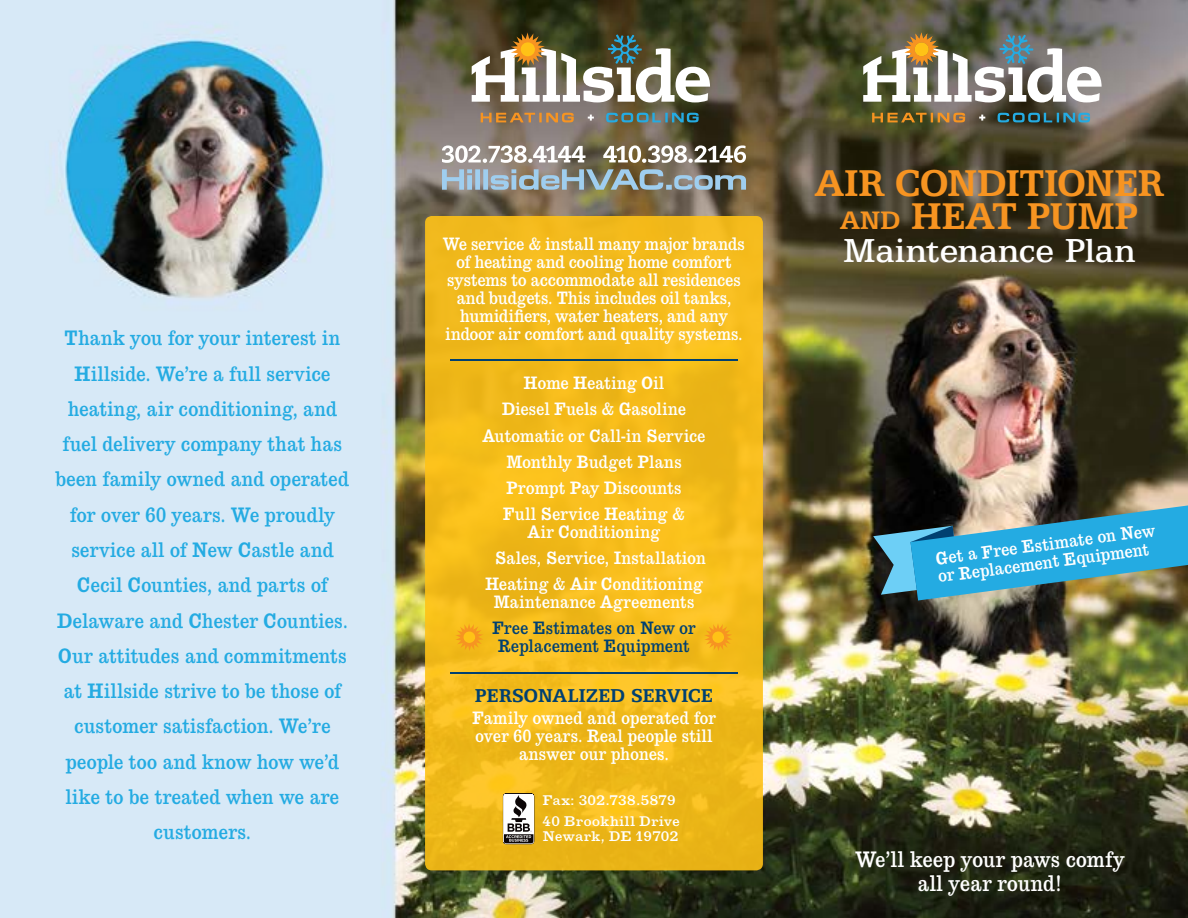
<style>
.page{position:relative;width:1188px;height:918px;background:#fff}
.page>*{position:absolute;margin:0;border:0;box-sizing:border-box;transform-origin:0 0}
.t1{font:700 42px/33px "Egyptian 505 BT";letter-spacing:-.02em;color:#f79421;text-align:center}
.t2{font:500 37.5px "Egyptian 505 BT";color:#fff}
.t3{font:22.5px/24px "Egyptian 710 BT Regular A";letter-spacing:-.015em;color:#fff;text-align:center}
.t4{font:21px/35.2px "Egyptian 710 BT Regular A";letter-spacing:-.02em;color:#24abe2;text-align:center}
.t5{font:700 21px "Egyptian 505 BT";letter-spacing:-.005em;color:#004071}
.t6{font:18px/18px "Egyptian 710 BT Regular A";letter-spacing:-.025em;color:#fff;text-align:center}
.t7{font:18px/18px "Egyptian 710 BT Regular A";letter-spacing:-.02em;color:#004071;text-align:center}
.t8{font:expanded 15px/21.8px "Egyptian";letter-spacing:.02em;color:#fff}
.s1{font-size:28.5px}
</style>
<div class="page">
<img style="left:0;top:0;width:1188px;height:918px">
<svg style="left:863px;top:32px;width:239px;height:70px"></svg>
<svg style="left:872px;top:113px;width:93px;height:9px"></svg>
<svg style="left:998px;top:113px;width:92px;height:9px"></svg>
<svg style="left:979px;top:115px;width:6px;height:6px"></svg>
<svg style="left:442px;top:169px;width:304px;height:21px;background:#8c999d"></svg>
<svg style="left:442px;top:145px;width:304px;height:18px"></svg>
<svg style="left:481px;top:113px;width:93px;height:9px"></svg>
<svg style="left:606px;top:113px;width:93px;height:9px"></svg>
<svg style="left:588px;top:115px;width:6px;height:6px"></svg>
<svg style="left:425px;top:216px;width:338px;height:654px;background:#f2ba1b"></svg>
<img style="left:873px;top:505px;width:315px;height:95px">
<hr style="left:450px;top:359px;width:288px;height:2px;background:#004071">
<hr style="left:450px;top:672px;width:288px;height:2px;background:#004071">
<svg style="left:503px;top:793px;width:31px;height:51px"></svg>
<svg style="left:704px;top:623px;width:28px;height:28px"></svg>
<svg style="left:455px;top:623px;width:28px;height:28px"></svg>
<svg style="left:472px;top:32px;width:238px;height:70px"></svg>
<p class="t4" style="left:55px;top:320px;width:296px">Thank you for your interest in<br>Hillside. We’re a full service heating, air conditioning, and fuel delivery company that has been family owned and operated for over 60 years. We proudly service all of New Castle and<br>Cecil Counties, and parts of<br>Delaware and Chester Counties.<br>Our attitudes and commitments at Hillside strive to be those of customer satisfaction. We’re people too and know how we’d like to be treated when we are customers.</p>
<p class="t6" style="left:443px;top:235px;width:304px">We service &amp; install many major brands of heating and cooling home comfort systems to accommodate all residences and budgets. This includes oil tanks, humidifiers, water heaters, and any indoor air comfort and quality systems.</p>
<p class="t6" style="left:482px;top:370px;width:225px;line-height:26.1px">Home Heating Oil<br>Diesel Fuels &amp; Gasoline<br>Automatic or Call-in Service<br>Monthly Budget Plans<br>Prompt Pay Discounts<br>Full Service Heating &amp;</p>
<p class="t6" style="left:485px;top:518px;width:223px;line-height:26.1px">Air Conditioning<br>Sales, Service, Installation<br>Heating &amp; Air Conditioning</p>
<p class="t6" style="left:493px;top:593px;width:203px">Maintenance Agreements</p>
<p class="t7" style="left:492px;top:619px;width:205px">Free Estimates on New or<br>Replacement Equipment</p>
<p class="t5" style="left:475px;top:683px;width:240px">PERSONALIZED SERVICE</p>
<p class="t6" style="left:472px;top:708px;width:245px">Family owned and operated for over 60 years. Real people still answer our phones.</p>
<p class="t8" style="left:543px;top:789px;width:139px">Fax: 302.738.5879<br>40 Brookhill Drive</p>
<p class="t8" style="left:543px;top:826px;width:137px">Newark, DE 19702</p>
<h1 class="t1" style="left:815px;top:166px;width:350px">AIR CONDITIONER<br><span class="s1">AND</span> HEAT PUMP</h1>
<h2 class="t2" style="left:843px;top:229px;width:294px">Maintenance Plan</h2>
<p class="t6" style="left:935px;top:548px;width:223px;text-align:left;rotate:-7deg">Get a Free Estimate on New or Replacement Equipment</p>
<p class="t3" style="left:855px;top:847px;width:271px">We’ll keep your paws comfy all year round!</p>
</div>
